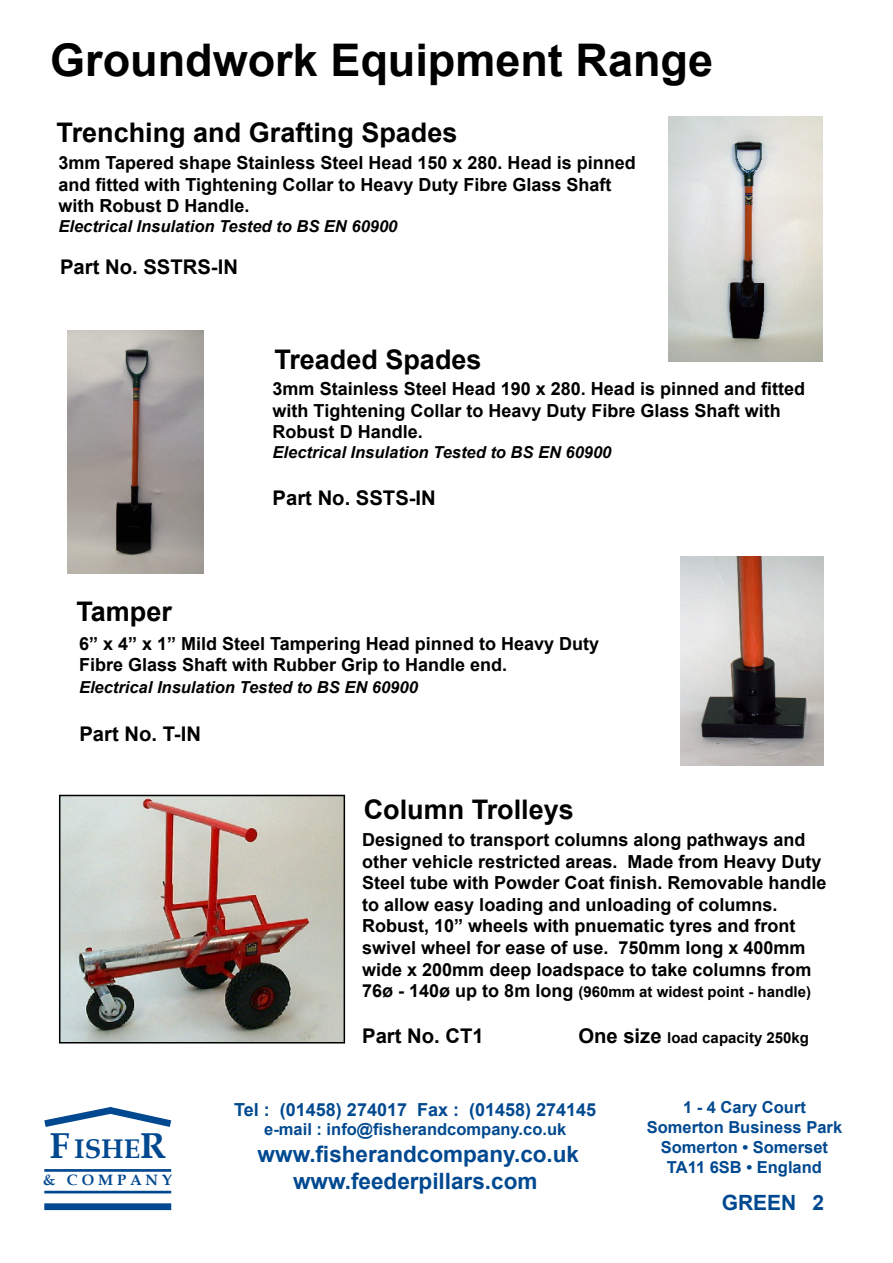
<style>
.page{position:relative;width:893px;height:1263px;background:#fff}
.page>*{position:absolute;margin:0;border:0;box-sizing:border-box;transform-origin:0 0}
.t1{font:700 45px "Arial";color:#000}
.t2{font:700 27px "Arial";color:#000}
.t3{font:700 27px "Book Antiqua";color:#004990}
.t4{font:700 22.5px/27px "Arial";color:#004990;text-align:center}
.t5{font:700 21px "Arial";color:#004990}
.t6{font:700 20.25px "Arial";color:#000}
.t7{font:700 18px/21.6px "Arial";color:#000}
.t8{font:700 18px "Arial";color:#004990}
.t9{font:italic 700 16.5px "Arial";color:#000}
.t10{font:700 16.5px/19.8px "Arial";color:#004990;text-align:center}
.t11{font:700 15px "Arial";color:#000}
.t12{font:700 15px "Book Antiqua";letter-spacing:.26em;color:#004990}
.s1{font-size:36px}
.s2{font-size:18px}
.s3{font-size:20.25px}
</style>
<div class="page">
<svg style="left:44px;top:1106px;width:128px;height:21px"></svg>
<hr style="left:44px;top:1191px;width:127px;height:2px;background:#004990">
<div style="left:44px;top:1203px;width:127px;height:7px;background:#004990"></div>
<hr style="left:44px;top:1169px;width:127px;height:3px;background:#004990">
<img style="left:669px;top:116px;width:153px;height:246px">
<img style="left:680px;top:557px;width:143px;height:208px">
<img style="left:68px;top:330px;width:136px;height:243px">
<img style="left:61px;top:797px;width:282px;height:245px">
<div style="left:59px;top:795px;width:286px;height:249px;border:1px solid #000"></div>
<h1 class="t1" style="left:50px;top:43px;width:664px">Groundwork Equipment Range</h1>
<h2 class="t2" style="left:57px;top:122px;width:402px">Trenching and Grafting Spades</h2>
<p class="t7" style="left:58px;top:154px;width:578px">3mm Tapered shape Stainless Steel Head 150 x 280. Head is pinned and fitted with Tightening Collar to Heavy Duty Fibre Glass Shaft with Robust D Handle.</p>
<p class="t9" style="left:58px;top:217px;width:340px">Electrical Insulation Tested to BS EN 60900</p>
<p class="t6" style="left:60px;top:259px;width:179px">Part No. SSTRS-IN</p>
<h2 class="t2" style="left:274px;top:350px;width:209px">Treaded Spades</h2>
<p class="t7" style="left:272px;top:380px;width:534px">3mm Stainless Steel Head 190 x 280. Head is pinned and fitted with Tightening Collar to Heavy Duty Fibre Glass Shaft with<br>Robust D Handle.</p>
<p class="t9" style="left:272px;top:443px;width:340px">Electrical Insulation Tested to BS EN 60900</p>
<p class="t6" style="left:272px;top:490px;width:165px">Part No. SSTS-IN</p>
<h2 class="t2" style="left:76px;top:602px;width:97px">Tamper</h2>
<p class="t7" style="left:79px;top:634px;width:521px">6” x 4” x 1” Mild Steel Tampering Head pinned to Heavy Duty<br>Fibre Glass Shaft with Rubber Grip to Handle end.</p>
<p class="t9" style="left:79px;top:678px;width:340px">Electrical Insulation Tested to BS EN 60900</p>
<p class="t6" style="left:79px;top:726px;width:123px">Part No. T-IN</p>
<h2 class="t3" style="left:50px;top:1133px;width:118px"><span class="s1">F</span> ISHE<span class="s1">R</span></h2>
<p class="t12" style="left:43px;top:1171px;width:131px">&amp; COMPANY</p>
<h2 class="t2" style="left:364px;top:800px;width:212px">Column Trolleys</h2>
<p class="t7" style="left:362px;top:831px;width:466px">Designed to transport columns along pathways and other vehicle restricted areas. Made from Heavy Duty Steel tube with Powder Coat finish. Removable handle to allow easy loading and unloading of columns.<br>Robust, 10” wheels with pnuematic tyres and front swivel wheel for ease of use. 750mm long x 400mm wide x 200mm deep loadspace to take columns from</p>
<p class="t11" style="left:362px;top:986px;width:450px"><span class="s2">76ø - 140ø up to 8m long</span> (960mm at widest point - handle)</p>
<p class="t6" style="left:362px;top:1028px;width:123px">Part No. CT1</p>
<p class="t11" style="left:578px;top:1032px;width:232px"><span class="s3">One size</span> load capacity 250kg</p>
<p class="t8" style="left:234px;top:1103px;width:363px">Tel : (01458) 274017 Fax : (01458) 274145</p>
<p class="t10" style="left:264px;top:1121px;width:303px">e-mail : info@fisherandcompany.co.uk</p>
<p class="t4" style="left:258px;top:1143px;width:323px">www.fisherandcompany.co.uk www.feederpillars.com</p>
<p class="t10" style="left:646px;top:1099px;width:197px">1 - 4 Cary Court<br>Somerton Business Park<br>Somerton • Somerset<br>TA11 6SB • England</p>
<p class="t5" style="left:721px;top:1195px;width:104px">GREEN 2</p>
</div>
